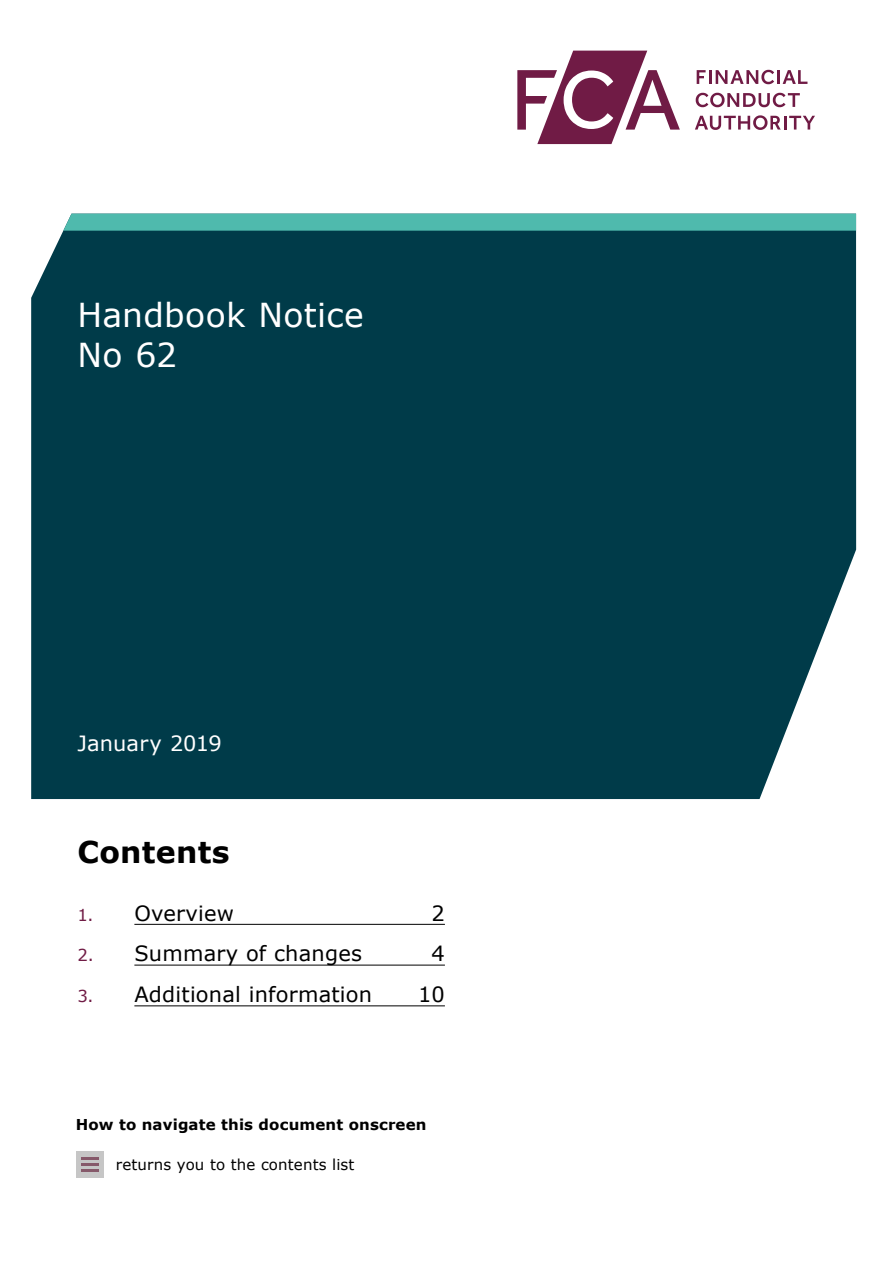
<style>
.page{position:relative;width:893px;height:1263px;background:#fff}
.page>*{position:absolute;margin:0;border:0;box-sizing:border-box;transform-origin:0 0}
.t1{font:33px/39.8px "Verdana";letter-spacing:.01em;color:#fff}
.t2{font:700 30px "Verdana";letter-spacing:.01em;color:#000}
.t3{font:21px "Verdana";letter-spacing:.01em;color:#000}
.t4{font:21px "Verdana";letter-spacing:.005em;color:#fff}
.t5{font:700 15px "Verdana";letter-spacing:.01em;color:#000}
.t6{font:15px "Verdana";letter-spacing:.01em;color:#000}
.s1{font-size:16.5px;color:#701c45}
</style>
<div class="page">
<div style="left:31px;top:231px;width:825px;height:568px;background:#003b49"></div>
<div style="left:63px;top:214px;width:793px;height:17px;background:#4fbaad"></div>
<svg style="left:517px;top:51px;width:163px;height:93px"></svg>
<svg style="left:697px;top:70px;width:9px;height:14px"></svg>
<hr style="left:709px;top:70px;width:3px;height:14px;background:#701b45">
<svg style="left:716px;top:70px;width:58px;height:14px"></svg>
<hr style="left:777px;top:70px;width:3px;height:14px;background:#701b45">
<svg style="left:783px;top:70px;width:24px;height:14px"></svg>
<svg style="left:696px;top:93px;width:104px;height:14px"></svg>
<svg style="left:695px;top:115px;width:120px;height:15px"></svg>
<hr style="left:134px;top:924px;width:311px;height:1px;background:#000">
<hr style="left:134px;top:965px;width:311px;height:1px;background:#000">
<hr style="left:134px;top:1005px;width:311px;height:1px;background:#000">
<div style="left:76px;top:1151px;width:28px;height:26px;background:#c6c6c6"></div>
<svg style="left:81px;top:1163px;width:17px;height:2px"></svg>
<hr style="left:81px;top:1169px;width:17px;height:3px;background:#86596a">
<hr style="left:81px;top:1156px;width:17px;height:3px;background:#86596a">
<h1 class="t1" style="left:77px;top:295px;width:288px">Handbook Notice<br>No 62</h1>
<p class="t4" style="left:77px;top:729px;width:146px">January 2019</p>
<h2 class="t2" style="left:77px;top:831px;width:154px">Contents</h2>
<p class="t3" style="left:77px;top:898px;width:158px"><span class="s1">1.</span> Overview</p>
<p class="t3" style="left:432px;top:898px;width:15px">2</p>
<p class="t3" style="left:77px;top:939px;width:286px"><span class="s1">2.</span> Summary of changes</p>
<p class="t3" style="left:432px;top:939px;width:15px">4</p>
<p class="t3" style="left:77px;top:980px;width:296px"><span class="s1">3.</span> Additional information</p>
<p class="t3" style="left:418px;top:980px;width:28px">10</p>
<p class="t5" style="left:76px;top:1114px;width:352px">How to navigate this document onscreen</p>
<p class="t6" style="left:116px;top:1154px;width:240px">returns you to the contents list</p>
</div>
